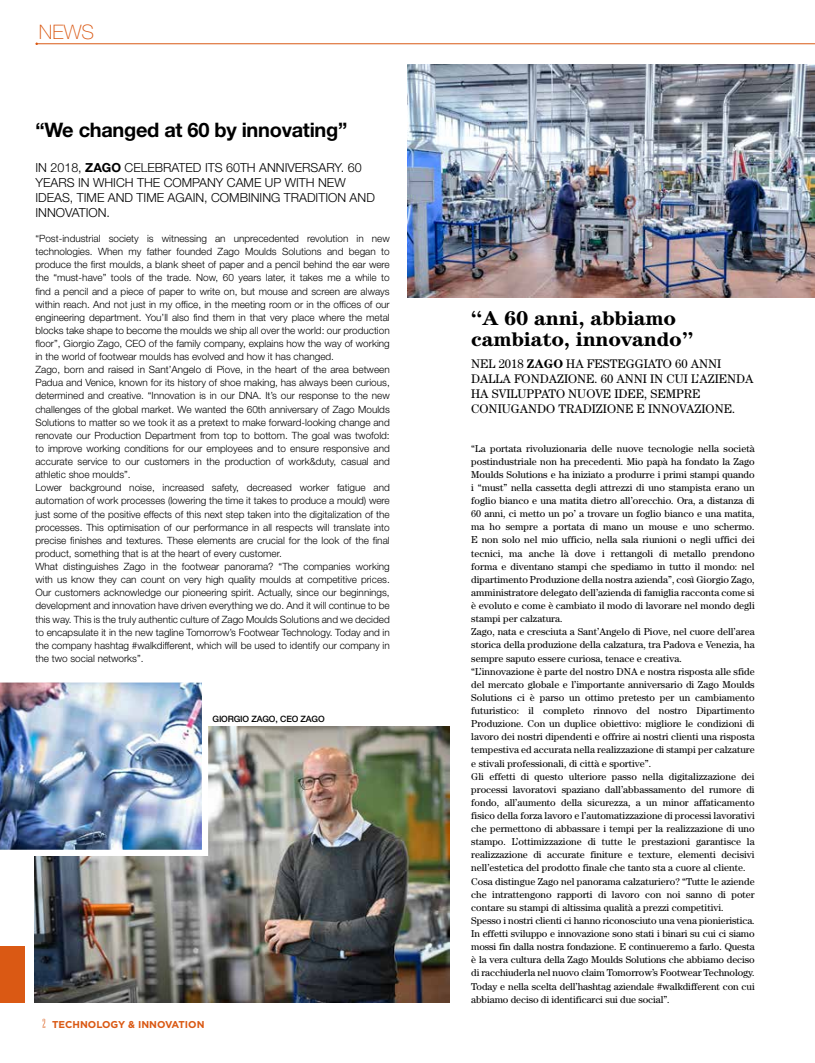
<style>
.page{position:relative;width:815px;height:1063px;background:#fff}
.page>*{position:absolute;margin:0;border:0;box-sizing:border-box;transform-origin:0 0}
.t1{font:700 20px/21.2px "Century Std";letter-spacing:-.01em;color:#000;scale:1.07 1}
.t2{font:700 20px "Helvetica Neue LT Std";letter-spacing:-.015em;color:#000}
.t3{font:100 20px "Helvetica Neue LT Std";color:#da5914}
.t4{font:300 12.5px/15px "Helvetica Neue LT Std";color:#000}
.t5{font:12.5px/15px "Century Std";color:#000}
.t6{font:10px/13.1px "Century Std";color:#000}
.t7{font:300 10px/13.1px "Helvetica Neue LT Std";color:#000}
.t8{font:700 9.88px "Gotham";color:#da5914}
.t9{font:500 8.75px "Helvetica Neue LT Std";letter-spacing:-.02em;color:#000}
.s1{font-weight:700}
.s2{font-family:"Bureau Empire FB";font-weight:400;font-size:11.88px}
</style>
<div class="page">
<hr style="left:37px;top:43px;width:778px;height:1px;background:#da5914">
<div style="left:0;top:946px;width:25px;height:57px;background:#da5914"></div>
<img style="left:407px;top:65px;width:408px;height:232px">
<img style="left:35px;top:726px;width:414px;height:277px">
<img style="left:0;top:682px;width:208px;height:174px">
<h1 class="t3" style="left:39px;top:20px;width:57px">NEWS</h1>
<h1 class="t2" style="left:35px;top:117px;width:313px">“We changed at 60 by innovating”</h1>
<p class="t4" style="left:35px;top:160px;width:341px">IN 2018, <span class="s1">ZAGO</span> CELEBRATED ITS 60TH ANNIVERSARY. 60<br>YEARS IN WHICH THE COMPANY CAME UP WITH NEW IDEAS, TIME AND TIME AGAIN, COMBINING TRADITION AND INNOVATION.</p>
<p class="t7" style="left:35px;top:232px;width:356px">“Post-industrial society is witnessing an unprecedented revolution in new technologies. When my father founded Zago Moulds Solutions and began to produce the first moulds, a blank sheet of paper and a pencil behind the ear were the “must-have” tools of the trade. Now, 60 years later, it takes me a while to find a pencil and a piece of paper to write on, but mouse and screen are always within reach. And not just in my office, in the meeting room or in the offices of our engineering department. You’ll also find them in that very place where the metal blocks take shape to become the moulds we ship all over the world: our production floor”, Giorgio Zago, CEO of the family company, explains how the way of working in the world of footwear moulds has evolved and how it has changed.<br>Zago, born and raised in Sant’Angelo di Piove, in the heart of the area between Padua and Venice, known for its history of shoe making, has always been curious, determined and creative. “Innovation is in our DNA. It’s our response to the new challenges of the global market. We wanted the 60th anniversary of Zago Moulds Solutions to matter so we took it as a pretext to make forward-looking change and renovate our Production Department from top to bottom. The goal was twofold: to improve working conditions for our employees and to ensure responsive and accurate service to our customers in the production of work&amp;duty, casual and athletic shoe moulds”.<br>Lower background noise, increased safety, decreased worker fatigue and automation of work processes (lowering the time it takes to produce a mould) were just some of the positive effects of this next step taken into the digitalization of the processes. This optimisation of our performance in all respects will translate into precise finishes and textures. These elements are crucial for the look of the final product, something that is at the heart of every customer.<br>What distinguishes Zago in the footwear panorama? “The companies working with us know they can count on very high quality moulds at competitive prices.<br>Our customers acknowledge our pioneering spirit. Actually, since our beginnings, development and innovation have driven everything we do. And it will continue to be this way. This is the truly authentic culture of Zago Moulds Solutions and we decided to encapsulate it in the new tagline Tomorrow’s Footwear Technology. Today and in the company hashtag #walkdifferent, which will be used to identify our company in the two social networks”.</p>
<p class="t9" style="left:213px;top:714px;width:114px">GIORGIO ZAGO, CEO ZAGO</p>
<p class="t8" style="left:43px;top:1018px;width:164px"><span class="s2">2</span> TECHNOLOGY &amp; INNOVATION</p>
<h1 class="t1" style="left:471px;top:307px;width:209px">“A 60 anni, abbiamo cambiato, innovando”</h1>
<p class="t5" style="left:471px;top:356px;width:284px">NEL 2018 <span class="s1">ZAGO</span> HA FESTEGGIATO 60 ANNI DALLA FONDAZIONE. 60 ANNI IN CUI L’AZIENDA HA SVILUPPATO NUOVE IDEE, SEMPRE CONIUGANDO TRADIZIONE E INNOVAZIONE.</p>
<p class="t6" style="left:471px;top:441px;width:285px">“La portata rivoluzionaria delle nuove tecnologie nella società postindustriale non ha precedenti. Mio papà ha fondato la Zago Moulds Solutions e ha iniziato a produrre i primi stampi quando i “must” nella cassetta degli attrezzi di uno stampista erano un foglio bianco e una matita dietro all’orecchio. Ora, a distanza di 60 anni, ci metto un po’ a trovare un foglio bianco e una matita, ma ho sempre a portata di mano un mouse e uno schermo.<br>E non solo nel mio ufficio, nella sala riunioni o negli uffici dei tecnici, ma anche là dove i rettangoli di metallo prendono forma e diventano stampi che spediamo in tutto il mondo: nel dipartimento Produzione della nostra azienda”, così Giorgio Zago, amministratore delegato dell’azienda di famiglia racconta come si è evoluto e come è cambiato il modo di lavorare nel mondo degli stampi per calzatura.<br>Zago, nata e cresciuta a Sant’Angelo di Piove, nel cuore dell’area storica della produzione della calzatura, tra Padova e Venezia, ha sempre saputo essere curiosa, tenace e creativa.<br>“L’innovazione è parte del nostro DNA e nostra risposta alle sfide del mercato globale e l’importante anniversario di Zago Moulds Solutions ci è parso un ottimo pretesto per un cambiamento futuristico: il completo rinnovo del nostro Dipartimento Produzione. Con un duplice obiettivo: migliore le condizioni di lavoro dei nostri dipendenti e offrire ai nostri clienti una risposta tempestiva ed accurata nella realizzazione di stampi per calzature e stivali professionali, di città e sportive”.<br>Gli effetti di questo ulteriore passo nella digitalizzazione dei processi lavoratovi spaziano dall’abbassamento del rumore di fondo, all’aumento della sicurezza, a un minor affaticamento fisico della forza lavoro e l’automatizzazione di processi lavorativi che permettono di abbassare i tempi per la realizzazione di uno stampo. L’ottimizzazione di tutte le prestazioni garantisce la realizzazione di accurate finiture e texture, elementi decisivi nell’estetica del prodotto finale che tanto sta a cuore al cliente.<br>Cosa distingue Zago nel panorama calzaturiero? “Tutte le aziende che intrattengono rapporti di lavoro con noi sanno di poter contare su stampi di altissima qualità a prezzi competitivi.<br>Spesso i nostri clienti ci hanno riconosciuto una vena pionieristica.<br>In effetti sviluppo e innovazione sono stati i binari su cui ci siamo mossi fin dalla nostra fondazione. E continueremo a farlo. Questa è la vera cultura della Zago Moulds Solutions che abbiamo deciso di racchiuderla nel nuovo claim Tomorrow’s Footwear Technology.<br>Today e nella scelta dell’hashtag aziendale #walkdifferent con cui abbiamo deciso di identificarci sui due social”.</p>
</div>
